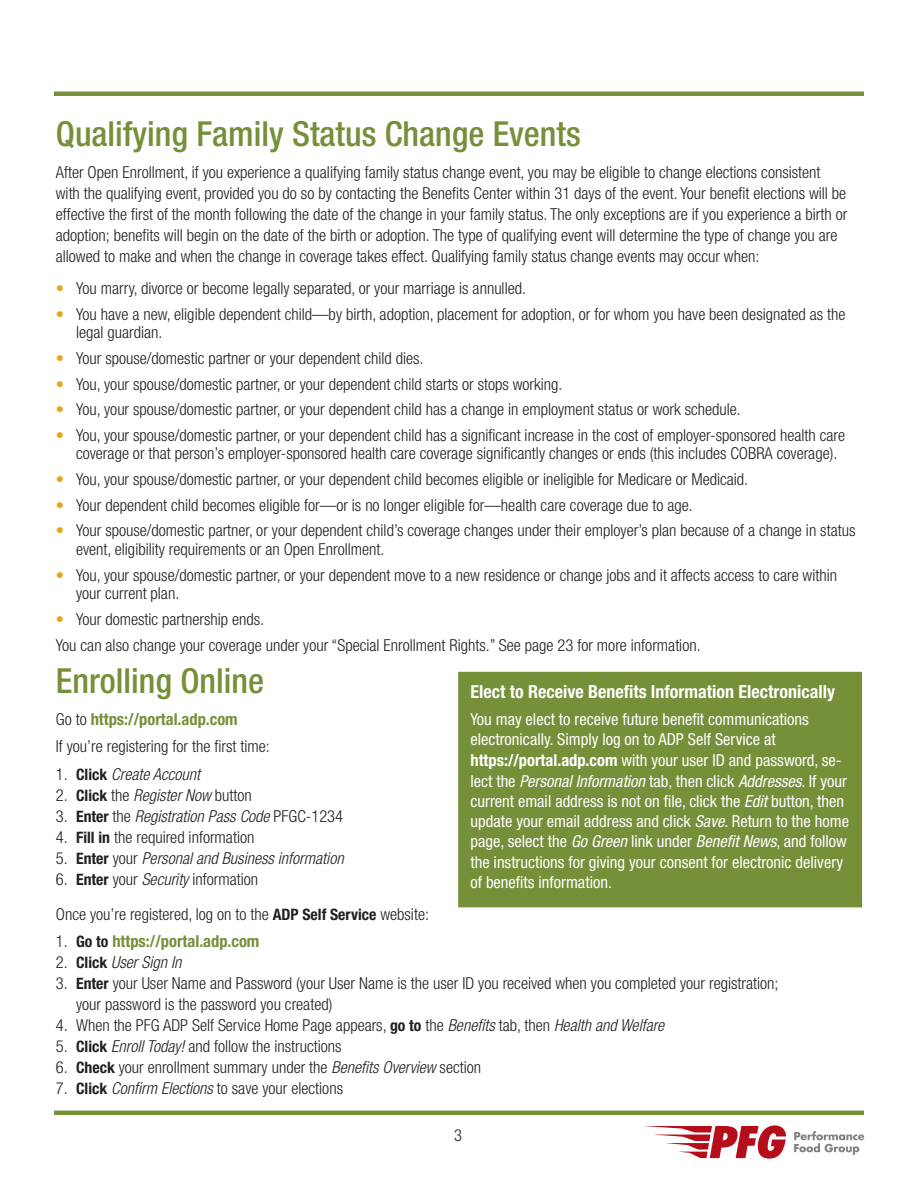
<style>
.page{position:relative;width:918px;height:1188px;background:#fff}
.page>*{position:absolute;margin:0;border:0;box-sizing:border-box;transform-origin:0 0}
.Header_1{font:500 condensed 34.5px "Helvetica Neue";color:#768f39}
.t1{font:700 condensed 18px "Helvetica Neue";color:#fff}
.Body_Text{font:300 condensed 16.5px/21px "Helvetica Neue";color:#231f20}
.Box_body_text{font:condensed 16.5px/20.2px "Helvetica Neue";color:#fff}
.t2{font:italic 300 condensed 16.5px "Helvetica Neue";color:#231f20}
.Body_Text-2{font:700 condensed 16.5px "Helvetica Neue";color:#768f39}
.s1{color:#e7a512}
.s2{font-weight:300;color:#231f20}
.s3{font-style:normal}
.s4{font-weight:700;font-style:normal;font-size:15.75px}
.s5{font-weight:700;font-size:15.75px}
.s6{font-style:italic}
.s7{font-size:15.75px;color:#231f20}
.s8{font-weight:700}
</style>
<div class="page">
<hr style="left:54px;top:1111px;width:810px;height:4px;background:#768f39">
<hr style="left:54px;top:92px;width:810px;height:4px;background:#768f39">
<svg style="left:794px;top:1131px;width:70px;height:24px"></svg>
<svg style="left:645px;top:1125px;width:141px;height:34px"></svg>
<div style="left:458px;top:671px;width:405px;height:237px;background:#768f39"></div>
<p class="Header_1" style="left:56px;top:113px;width:526px">Qualifying Family Status Change Events</p>
<p class="Body_Text" style="left:56px;top:161px;width:793px">After Open Enrollment, if you experience a qualifying family status change event, you may be eligible to change elections consistent with the qualifying event, provided you do so by contacting the Benefits Center within 31 days of the event. Your benefit elections will be effective the first of the month following the date of the change in your family status. The only exceptions are if you experience a birth or adoption; benefits will begin on the date of the birth or adoption. The type of qualifying event will determine the type of change you are allowed to make and when the change in coverage takes effect. Qualifying family status change events may occur when:</p>
<p class="Body_Text" style="left:56px;top:278px;width:472px"><span class="s1">•</span> You marry, divorce or become legally separated, or your marriage is annulled.</p>
<p class="Body_Text" style="left:76px;top:304px;width:771px;line-height:18.8px;text-indent:-20px"><span class="s1">•</span> You have a new, eligible dependent child—by birth, adoption, placement for adoption, or for whom you have been designated as the legal guardian.</p>
<p class="Body_Text" style="left:56px;top:347px;width:369px"><span class="s1">•</span> Your spouse/domestic partner or your dependent child dies.</p>
<p class="Body_Text" style="left:56px;top:373px;width:508px"><span class="s1">•</span> You, your spouse/domestic partner, or your dependent child starts or stops working.</p>
<p class="Body_Text" style="left:56px;top:399px;width:687px"><span class="s1">•</span> You, your spouse/domestic partner, or your dependent child has a change in employment status or work schedule.</p>
<p class="Body_Text" style="left:76px;top:425px;width:771px;line-height:18.9px;text-indent:-20px"><span class="s1">•</span> You, your spouse/domestic partner, or your dependent child has a significant increase in the cost of employer-sponsored health care coverage or that person’s employer-sponsored health care coverage significantly changes or ends (this includes COBRA coverage).</p>
<p class="Body_Text" style="left:56px;top:469px;width:694px"><span class="s1">•</span> You, your spouse/domestic partner, or your dependent child becomes eligible or ineligible for Medicare or Medicaid.</p>
<p class="Body_Text" style="left:56px;top:494px;width:639px"><span class="s1">•</span> Your dependent child becomes eligible for—or is no longer eligible for—health care coverage due to age.</p>
<p class="Body_Text" style="left:76px;top:521px;width:781px;line-height:18.8px;text-indent:-20px"><span class="s1">•</span> Your spouse/domestic partner, or your dependent child’s coverage changes under their employer’s plan because of a change in status event, eligibility requirements or an Open Enrollment.</p>
<p class="Body_Text" style="left:76px;top:565px;width:763px;line-height:18.8px;text-indent:-20px"><span class="s1">•</span> You, your spouse/domestic partner, or your dependent move to a new residence or change jobs and it affects access to care within your current plan.</p>
<p class="Body_Text" style="left:56px;top:609px;width:210px"><span class="s1">•</span> Your domestic partnership ends.</p>
<p class="Body_Text" style="left:56px;top:634px;width:646px">You can also change your coverage under your “Special Enrollment Rights.” See page 23 for more information.</p>
<p class="Header_1" style="left:56px;top:660px;width:210px">Enrolling Online</p>
<p class="Body_Text-2" style="left:56px;top:709px;width:183px"><span class="s2">Go to</span> https://portal.adp.com</p>
<p class="Body_Text" style="left:56px;top:736px;width:215px">If you’re registering for the first time:</p>
<p class="t2" style="left:56px;top:765px;width:146px"><span class="s3">1.</span> <span class="s4">Click</span> Create Account</p>
<p class="Body_Text" style="left:56px;top:785px;width:197px">2. <span class="s5">Click</span> the <span class="s6">Register Now</span> button</p>
<p class="t2" style="left:56px;top:807px;width:289px"><span class="s3">3.</span> <span class="s4">Enter</span> <span class="s3">the</span> Registration Pass Code <span class="s3">PFGC-1234</span></p>
<p class="Body_Text" style="left:56px;top:827px;width:200px">4. <span class="s5">Fill in</span> the required information</p>
<p class="t2" style="left:56px;top:849px;width:289px"><span class="s3">5.</span> <span class="s4">Enter</span> <span class="s3">your</span> Personal and Business information</p>
<p class="Body_Text" style="left:56px;top:869px;width:204px">6. <span class="s5">Enter</span> your <span class="s6">Security</span> information</p>
<p class="Body_Text" style="left:56px;top:903px;width:375px">Once you’re registered, log on to the <span class="s5">ADP Self Service</span> website:</p>
<p class="Body_Text-2" style="left:56px;top:932px;width:205px"><span class="s2">1.</span> <span class="s7">Go to</span> https://portal.adp.com</p>
<p class="t2" style="left:56px;top:953px;width:127px"><span class="s3">2.</span> <span class="s4">Click</span> User Sign In</p>
<p class="Body_Text" style="left:76px;top:973px;width:704px;text-indent:-20px">3. <span class="s5">Enter</span> your User Name and Password (your User Name is the user ID you received when you completed your registration; your password is the password you created)</p>
<p class="Body_Text" style="left:56px;top:1015px;width:610px">4. When the PFG ADP Self Service Home Page appears, <span class="s5">go to</span> the <span class="s6">Benefits</span> tab, then <span class="s6">Health and Welfare</span></p>
<p class="Body_Text" style="left:56px;top:1036px;width:287px">5. <span class="s5">Click</span> <span class="s6">Enroll Today!</span> and follow the instructions</p>
<p class="Body_Text" style="left:56px;top:1057px;width:427px">6. <span class="s5">Check</span> your enrollment summary under the <span class="s6">Benefits Overview</span> section</p>
<p class="Body_Text" style="left:56px;top:1078px;width:289px">7. <span class="s5">Click</span> <span class="s6">Confirm Elections</span> to save your elections</p>
<p class="t1" style="left:470px;top:681px;width:366px">Elect to Receive Benefits Information Electronically</p>
<p class="Box_body_text" style="left:470px;top:709px;width:340px">You may elect to receive future benefit communications electronically. Simply log on to ADP Self Service at</p>
<p class="Box_body_text" style="left:470px;top:750px;width:380px"><span class="s8">https://portal.adp.com</span> with your user ID and password, se&shy;lect the <span class="s6">Personal Information</span> tab, then click <span class="s6">Addresses</span>. If your current email address is not on file, click the <span class="s6">Edit</span> button, then update your email address and click <span class="s6">Save</span>. Return to the home page, select the <span class="s6">Go Green</span> link under <span class="s6">Benefit News</span>, and follow the instructions for giving your consent for electronic delivery of benefits information.</p>
<p class="Body_Text" style="left:454px;top:1125px;width:9px">3</p>
</div>
